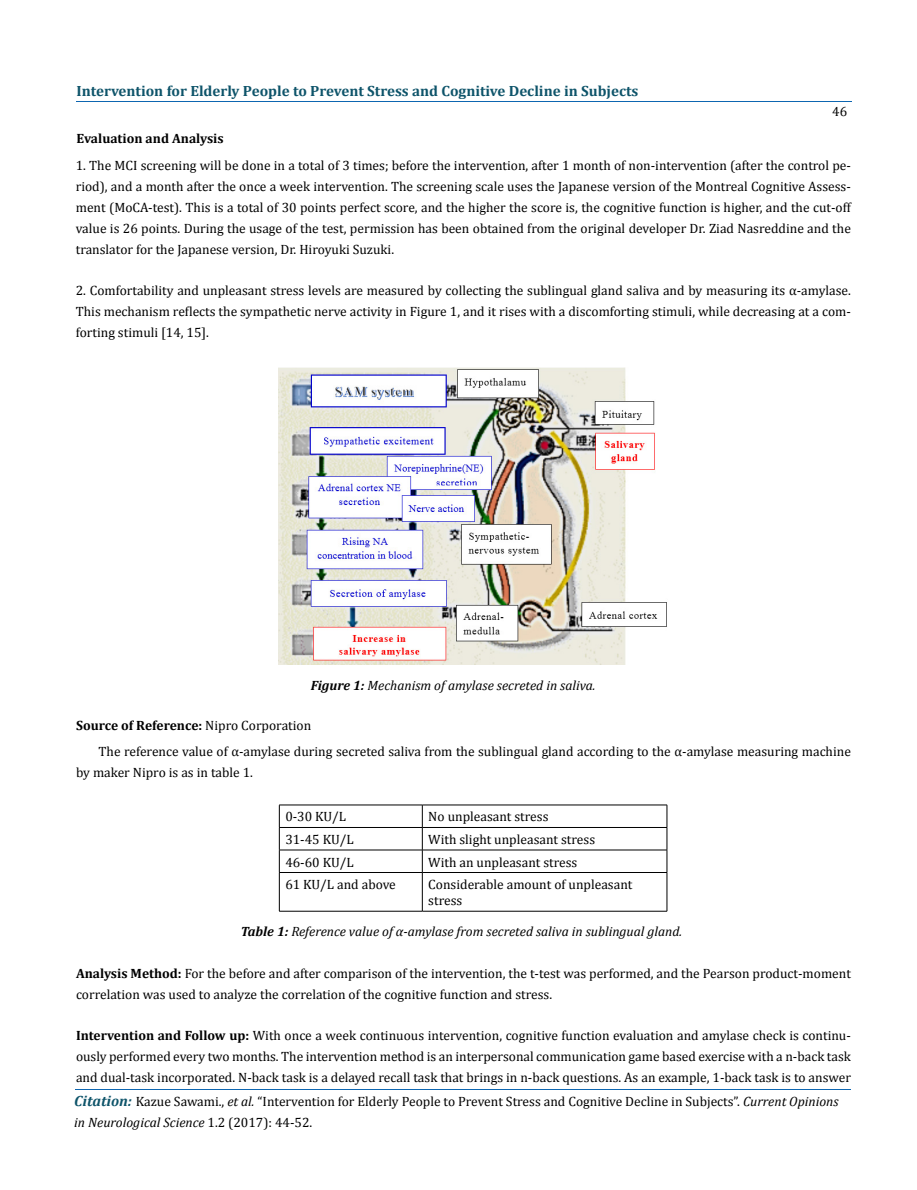
<style>
.page{position:relative;width:917px;height:1190px;background:#fff}
.page>*{position:absolute;margin:0;border:0;box-sizing:border-box;transform-origin:0 0}
.t1{font:700 14.85px "Cambria";color:#0e546a}
.t2{font:13.5px/21px "Cambria";color:#000}
.t3{font:italic 13.5px "Cambria";color:#000}
.t4{font:700 13.5px "Cambria";color:#000}
.s1{font-weight:700}
.s2{font-weight:700;font-style:italic;font-size:14.85px;color:#0e546a}
.s3{font-style:italic}
</style>
<div class="page">
<hr style="left:76px;top:102px;width:775px;height:1px;background:#0d66b1">
<hr style="left:75px;top:1089px;width:775px;height:1px;background:#0d66b1">
<img style="left:278px;top:368px;width:389px;height:296px">
<hr style="left:279px;top:804px;width:143px;height:1px;background:#000">
<hr style="left:422px;top:804px;width:245px;height:1px;background:#000">
<hr style="left:279px;top:827px;width:143px;height:1px;background:#000">
<hr style="left:422px;top:827px;width:245px;height:1px;background:#000">
<hr style="left:279px;top:849px;width:143px;height:1px;background:#000">
<svg style="left:279px;top:805px;width:1px;height:67px"></svg>
<hr style="left:422px;top:849px;width:245px;height:1px;background:#000">
<svg style="left:422px;top:805px;width:1px;height:67px"></svg>
<svg style="left:666px;top:805px;width:1px;height:67px"></svg>
<hr style="left:279px;top:872px;width:143px;height:1px;background:#000">
<hr style="left:279px;top:872px;width:1px;height:39px;background:#000">
<hr style="left:422px;top:872px;width:245px;height:1px;background:#000">
<hr style="left:422px;top:872px;width:1px;height:39px;background:#000">
<hr style="left:666px;top:872px;width:1px;height:39px;background:#000">
<hr style="left:279px;top:911px;width:143px;height:1px;background:#000">
<hr style="left:422px;top:911px;width:245px;height:1px;background:#000">
<p class="t1" style="left:76px;top:82px;width:563px">Intervention for Elderly People to Prevent Stress and Cognitive Decline in Subjects</p>
<p class="t4" style="left:77px;top:130px;width:149px">Evaluation and Analysis</p>
<p class="t2" style="left:832px;top:101px;width:16px">46</p>
<p class="t2" style="left:76px;top:155px;width:776px;text-align:justify">1. The MCI screening will be done in a total of 3 times; before the intervention, after 1 month of non-intervention (after the control pe&shy;riod), and a month after the once a week intervention. The screening scale uses the Japanese version of the Montreal Cognitive Assess&shy;ment (MoCA-test). This is a total of 30 points perfect score, and the higher the score is, the cognitive function is higher, and the cut-off value is 26 points. During the usage of the test, permission has been obtained from the original developer Dr. Ziad Nasreddine and the translator for the Japanese version, Dr. Hiroyuki Suzuki.</p>
<p class="t2" style="left:76px;top:280px;width:776px;text-align:justify">2. Comfortability and unpleasant stress levels are measured by collecting the sublingual gland saliva and by measuring its α-amylase.<br>This mechanism reflects the sympathetic nerve activity in Figure 1, and it rises with a discomforting stimuli, while decreasing at a com&shy;forting stimuli [14, 15].</p>
<p class="t3" style="left:310px;top:676px;width:286px"><span class="s1">Figure 1:</span> Mechanism of amylase secreted in saliva.</p>
<p class="t2" style="left:99px;top:712px;width:754px;line-height:26.1px;text-indent:-23px"><span class="s1">Source of Reference:</span> Nipro Corporation<br>The reference value of α-amylase during secreted saliva from the sublingual gland according to the α-amylase measuring machine</p>
<p class="t2" style="left:76px;top:761px;width:178px">by maker Nipro is as in table 1.</p>
<p class="t2" style="left:285px;top:806px;width:62px">0-30 KU/L</p>
<p class="t2" style="left:428px;top:806px;width:122px">No unpleasant stress</p>
<p class="t2" style="left:285px;top:828px;width:70px">31-45 KU/L</p>
<p class="t2" style="left:428px;top:828px;width:168px">With slight unpleasant stress</p>
<p class="t2" style="left:285px;top:851px;width:70px">46-60 KU/L</p>
<p class="t2" style="left:428px;top:851px;width:151px">With an unpleasant stress</p>
<p class="t2" style="left:285px;top:873px;width:112px">61 KU/L and above</p>
<p class="t2" style="left:428px;top:876px;width:206px;line-height:16.2px">Considerable amount of unpleasant stress</p>
<p class="t3" style="left:241px;top:923px;width:443px"><span class="s1">Table 1:</span> Reference value of α-amylase from secreted saliva in sublingual gland.</p>
<p class="t2" style="left:76px;top:962px;width:776px"><span class="s1">Analysis Method:</span> For the before and after comparison of the intervention, the t-test was performed, and the Pearson product-moment correlation was used to analyze the correlation of the cognitive function and stress.</p>
<p class="t2" style="left:76px;top:1024px;width:776px;text-align:justify"><span class="s1">Intervention and Follow up:</span> With once a week continuous intervention, cognitive function evaluation and amylase check is continu&shy;ously performed every two months. The intervention method is an interpersonal communication game based exercise with a n-back task and dual-task incorporated. N-back task is a delayed recall task that brings in n-back questions. As an example, 1-back task is to answer</p>
<p class="t2" style="left:74px;top:1090px;width:765px"><span class="s2">Citation:</span> Kazue Sawami., <span class="s3">et al.</span> “Intervention for Elderly People to Prevent Stress and Cognitive Decline in Subjects”. <span class="s3">Current Opinions in Neurological Science</span> 1.2 (2017): 44-52.</p>
</div>
